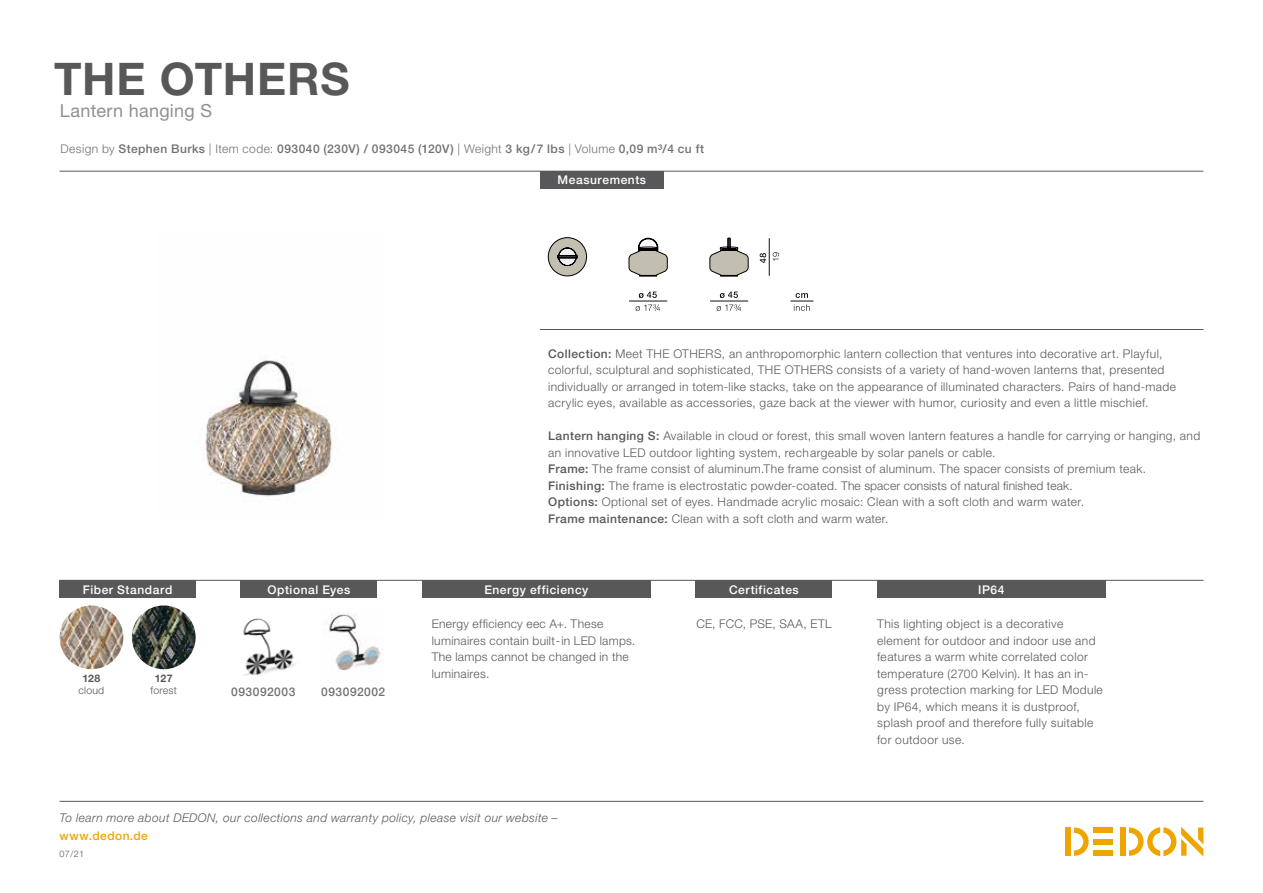
<style>
.page{position:relative;width:1263px;height:893px;background:#fff}
.page>*{position:absolute;margin:0;border:0;box-sizing:border-box;transform-origin:0 0}
.t1{font:700 45px "Helvetica Neue LT";letter-spacing:.015em;color:#58585a}
.t2{font:18px "Helvetica Neue LT";letter-spacing:.015em;color:#928f8f}
.t3{font:300 12px/16.5px "Helvetica Neue LT";letter-spacing:.035em;color:#58585a}
.t4{font:500 12px "Helvetica Neue LT";letter-spacing:.04em;color:#727171}
.t5{font:italic 300 12px "Helvetica Neue LT";letter-spacing:.035em;color:#58585a}
.t6{font:500 12px "Helvetica Neue LT";letter-spacing:.045em;color:#fff}
.t7{font:500 12px "Helvetica Neue LT";letter-spacing:.035em;color:#eea500}
.t8{font:300 10.5px "Helvetica Neue LT";letter-spacing:.02em;color:#58585a}
.t9{font:700 10.5px "Helvetica Neue LT";color:#58585a}
.t10{font:300 9px "Helvetica Neue LT";color:#58585a}
.s1{font-weight:300}
.s2{font-weight:500}
</style>
<div class="page">
<div style="left:1120px;top:827px;width:5px;height:29px;background:#eea500"></div>
<div style="left:1094px;top:827px;width:19px;height:6px;background:#eea500"></div>
<div style="left:1094px;top:850px;width:19px;height:6px;background:#eea500"></div>
<div style="left:1094px;top:839px;width:19px;height:5px;background:#eea500"></div>
<svg style="left:1074px;top:827px;width:15px;height:29px"></svg>
<div style="left:1065px;top:827px;width:6px;height:29px;background:#eea500"></div>
<svg style="left:1129px;top:827px;width:74px;height:29px"></svg>
<hr style="left:60px;top:801px;width:1143px;height:1px;background:#565757">
<hr style="left:60px;top:580px;width:1143px;height:1px;background:#565757">
<hr style="left:60px;top:171px;width:1143px;height:1px;background:#565757">
<hr style="left:540px;top:329px;width:663px;height:1px;background:#565757">
<div style="left:540px;top:171px;width:124px;height:17px;background:#58585a"></div>
<div style="left:60px;top:580px;width:136px;height:18px;background:#58585a"></div>
<img style="left:204px;top:360px;width:129px;height:137px">
<svg style="left:790px;top:293px;width:23px;height:18px"></svg>
<svg style="left:720px;top:292px;width:18px;height:6px"></svg>
<svg style="left:717px;top:304px;width:24px;height:7px"></svg>
<hr style="left:710px;top:301px;width:38px;height:1px;background:#121212">
<svg style="left:760px;top:253px;width:6px;height:10px"></svg>
<svg style="left:773px;top:252px;width:6px;height:9px"></svg>
<hr style="left:769px;top:238px;width:1px;height:38px;background:#121212">
<svg style="left:639px;top:292px;width:18px;height:6px"></svg>
<svg style="left:635px;top:304px;width:25px;height:7px"></svg>
<hr style="left:629px;top:301px;width:38px;height:1px;background:#121212">
<svg style="left:710px;top:238px;width:38px;height:38px"></svg>
<svg style="left:629px;top:238px;width:38px;height:38px"></svg>
<svg style="left:548px;top:237px;width:39px;height:39px"></svg>
<div style="left:422px;top:580px;width:229px;height:17px;background:#58585a"></div>
<div style="left:877px;top:580px;width:228px;height:17px;background:#58585a"></div>
<div style="left:696px;top:580px;width:136px;height:18px;background:#58585a"></div>
<div style="left:241px;top:580px;width:136px;height:18px;background:#58585a"></div>
<img style="left:132px;top:605px;width:64px;height:64px;border-radius:32px">
<img style="left:60px;top:605px;width:63px;height:64px;border-radius:32px">
<img style="left:243px;top:618px;width:53px;height:58px">
<img style="left:329px;top:612px;width:54px;height:59px">
<h1 class="t1" style="left:54px;top:51px;width:297px">THE OTHERS</h1>
<h2 class="t2" style="left:60px;top:100px;width:154px">Lantern hanging S</h2>
<p class="t4" style="left:60px;top:142px;width:645px"><span class="s1">Design by</span> Stephen Burks <span class="s1">| Item code:</span> 093040 (230V) / 093045 (120V) <span class="s1">| Weight</span> 3 kg/7 lbs <span class="s1">| Volume</span> 0,09 m³/4 cu ft</p>
<p class="t6" style="left:558px;top:173px;width:90px">Measurements</p>
<p class="t6" style="left:83px;top:582px;width:91px">Fiber Standard</p>
<p class="t6" style="left:267px;top:582px;width:84px">Optional Eyes</p>
<p class="t9" style="left:83px;top:671px;width:19px">128</p>
<p class="t8" style="left:79px;top:684px;width:27px">cloud</p>
<p class="t9" style="left:155px;top:671px;width:19px">127</p>
<p class="t8" style="left:151px;top:684px;width:28px">forest</p>
<p class="t4" style="left:231px;top:684px;width:66px">093092003</p>
<p class="t4" style="left:321px;top:684px;width:66px">093092002</p>
<p class="t3" style="left:548px;top:345px;width:629px"><span class="s2">Collection:</span> Meet THE OTHERS, an anthropomorphic lantern collection that ventures into decorative art. Playful, colorful, sculptural and sophisticated, THE OTHERS consists of a variety of hand-woven lanterns that, presented individually or arranged in totem-like stacks, take on the appearance of illuminated characters. Pairs of hand-made acrylic eyes, available as accessories, gaze back at the viewer with humor, curiosity and even a little mischief.</p>
<p class="t3" style="left:548px;top:427px;width:654px"><span class="s2">Lantern hanging S:</span> Available in cloud or forest, this small woven lantern features a handle for carrying or hanging, and an innovative LED outdoor lighting system, rechargeable by solar panels or cable.<br><span class="s2">Frame:</span> The frame consist of aluminum.The frame consist of aluminum. The spacer consists of premium teak.<br><span class="s2">Finishing:</span> The frame is electrostatic powder-coated. The spacer consists of natural finished teak.<br><span class="s2">Options:</span> Optional set of eyes. Handmade acrylic mosaic: Clean with a soft cloth and warm water.<br><span class="s2">Frame maintenance:</span> Clean with a soft cloth and warm water.</p>
<p class="t6" style="left:484px;top:582px;width:105px">Energy efficiency</p>
<p class="t6" style="left:729px;top:582px;width:71px">Certificates</p>
<p class="t6" style="left:978px;top:582px;width:28px">IP64</p>
<p class="t3" style="left:432px;top:615px;width:205px">Energy efficiency eec A+. These luminaires contain built-in LED lamps.<br>The lamps cannot be changed in the luminaires.</p>
<p class="t3" style="left:696px;top:615px;width:137px">CE, FCC, PSE, SAA, ETL</p>
<p class="t3" style="left:877px;top:615px;width:227px">This lighting object is a decorative element for outdoor and indoor use and features a warm white correlated color temperature (2700 Kelvin). It has an in&shy;gress protection marking for LED Module by IP64, which means it is dustproof, splash proof and therefore fully suitable for outdoor use.</p>
<p class="t5" style="left:60px;top:811px;width:500px">To learn more about DEDON, our collections and warranty policy, please visit our website –</p>
<p class="t7" style="left:60px;top:829px;width:90px">www.dedon.de</p>
<p class="t10" style="left:60px;top:848px;width:26px">07/21</p>
</div>
